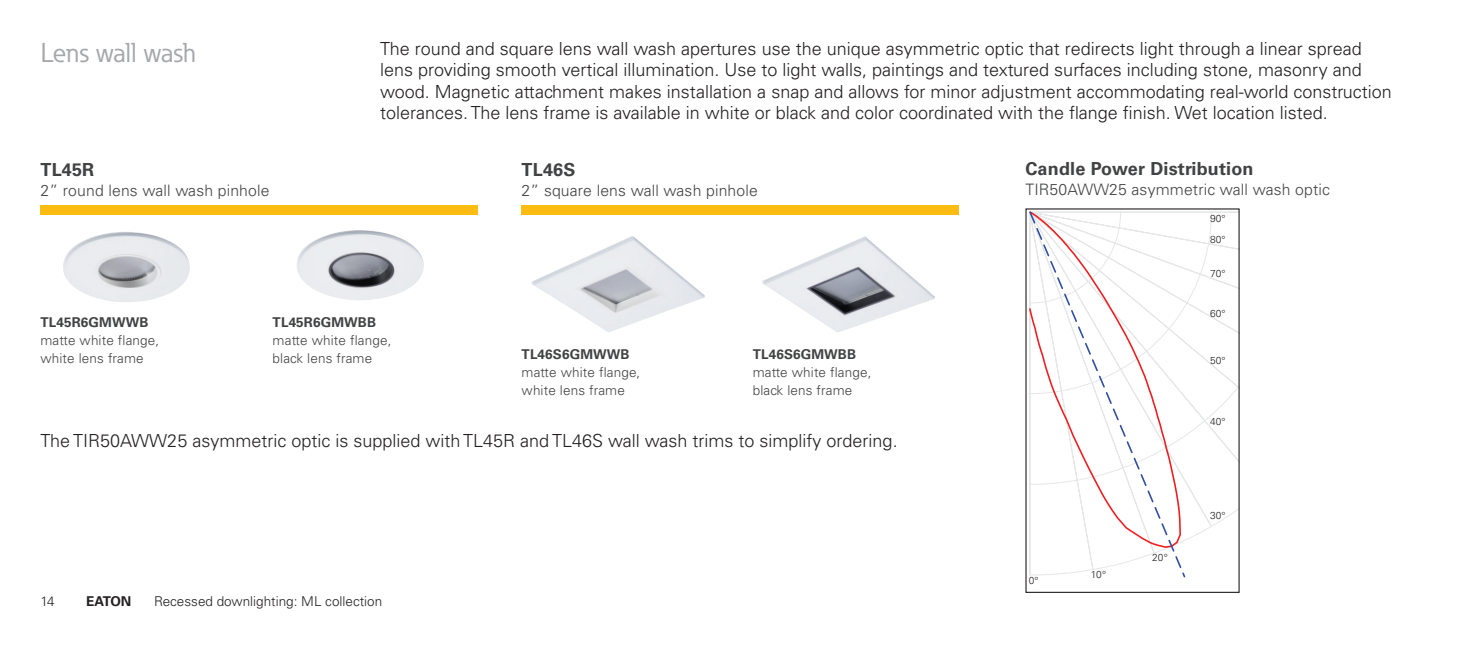
<style>
.page{position:relative;width:1458px;height:648px;background:#fff}
.page>*{position:absolute;margin:0;border:0;box-sizing:border-box;transform-origin:0 0}
.t1{font:27px "Eaton";color:#a6a7ab}
.t2{font:300 18px/21.6px "Univers LT Std";color:#231f20}
.t3{font:700 18px "Univers LT Std";letter-spacing:.01em;color:#414243}
.t4{font:300 15.75px "Univers LT Std";letter-spacing:.01em;color:#414243}
.t5{font:300 13.5px/18px "Univers LT Std";letter-spacing:.01em;color:#414243}
.t6{font:700 13.5px "Univers LT Std";letter-spacing:.01em;color:#414243}
.t7{font:300 13.5px "Univers LT Std";color:#231f20}
.t8{font:700 13.5px "Univers LT Std";letter-spacing:-.02em;color:#231f20}
.t9{font:300 10.12px/21.2px "Univers LT Std";color:#231f20}
</style>
<div class="page">
<img style="left:63px;top:232px;width:127px;height:70px">
<img style="left:531px;top:236px;width:174px;height:96px">
<img style="left:762px;top:236px;width:173px;height:97px">
<img style="left:297px;top:230px;width:127px;height:70px">
<div style="left:40px;top:205px;width:438px;height:10px;background:#fdbc12"></div>
<div style="left:522px;top:205px;width:437px;height:10px;background:#fdbc12"></div>
<svg style="left:1187px;top:211px;width:51px;height:329px"></svg>
<svg style="left:1028px;top:211px;width:159px;height:367px"></svg>
<h1 class="t1" style="left:40px;top:36px;width:157px">Lens wall wash</h1>
<p class="t2" style="left:380px;top:37px;width:1013px">The round and square lens wall wash apertures use the unique asymmetric optic that redirects light through a linear spread lens providing smooth vertical illumination. Use to light walls, paintings and textured surfaces including stone, masonry and wood. Magnetic attachment makes installation a snap and allows for minor adjustment accommodating real-world construction tolerances. The lens frame is available in white or black and color coordinated with the flange finish. Wet location listed.</p>
<p class="t3" style="left:40px;top:159px;width:55px">TL45R</p>
<p class="t4" style="left:40px;top:181px;width:231px">2” round lens wall wash pinhole</p>
<p class="t6" style="left:40px;top:314px;width:109px">TL45R6GMWWB</p>
<p class="t5" style="left:40px;top:331px;width:120px">matte white flange, white lens frame</p>
<p class="t6" style="left:273px;top:314px;width:105px">TL45R6GMWBB</p>
<p class="t5" style="left:273px;top:331px;width:120px">matte white flange, black lens frame</p>
<p class="t3" style="left:522px;top:159px;width:55px">TL46S</p>
<p class="t4" style="left:522px;top:181px;width:238px">2” square lens wall wash pinhole</p>
<p class="t6" style="left:522px;top:346px;width:109px">TL46S6GMWWB</p>
<p class="t5" style="left:522px;top:363px;width:120px">matte white flange, white lens frame</p>
<p class="t6" style="left:753px;top:346px;width:105px">TL46S6GMWBB</p>
<p class="t5" style="left:753px;top:363px;width:120px">matte white flange, black lens frame</p>
<p class="t2" style="left:40px;top:430px;width:859px">The TIR50AWW25 asymmetric optic is supplied with TL45R and TL46S wall wash trims to simplify ordering.</p>
<p class="t7" style="left:40px;top:593px;width:16px">14</p>
<p class="t8" style="left:86px;top:593px;width:47px">EATON</p>
<p class="t7" style="left:154px;top:593px;width:230px">Recessed downlighting: ML collection</p>
<p class="t3" style="left:1025px;top:158px;width:230px">Candle Power Distribution</p>
<p class="t4" style="left:1025px;top:180px;width:306px">TIR50AWW25 asymmetric wall wash optic</p>
<p class="t9" style="left:1210px;top:207px;width:17px">90°<br>80°</p>
<p class="t9" style="left:1210px;top:263px;width:17px">70°</p>
<p class="t9" style="left:1210px;top:303px;width:17px">60°</p>
<p class="t9" style="left:1210px;top:350px;width:17px">50°</p>
<p class="t9" style="left:1210px;top:411px;width:17px">40°</p>
<p class="t9" style="left:1029px;top:570px;width:11px">0°</p>
<p class="t9" style="left:1091px;top:563px;width:17px">10°</p>
<p class="t9" style="left:1152px;top:547px;width:17px">20°</p>
<p class="t9" style="left:1210px;top:505px;width:17px">30°</p>
</div>
